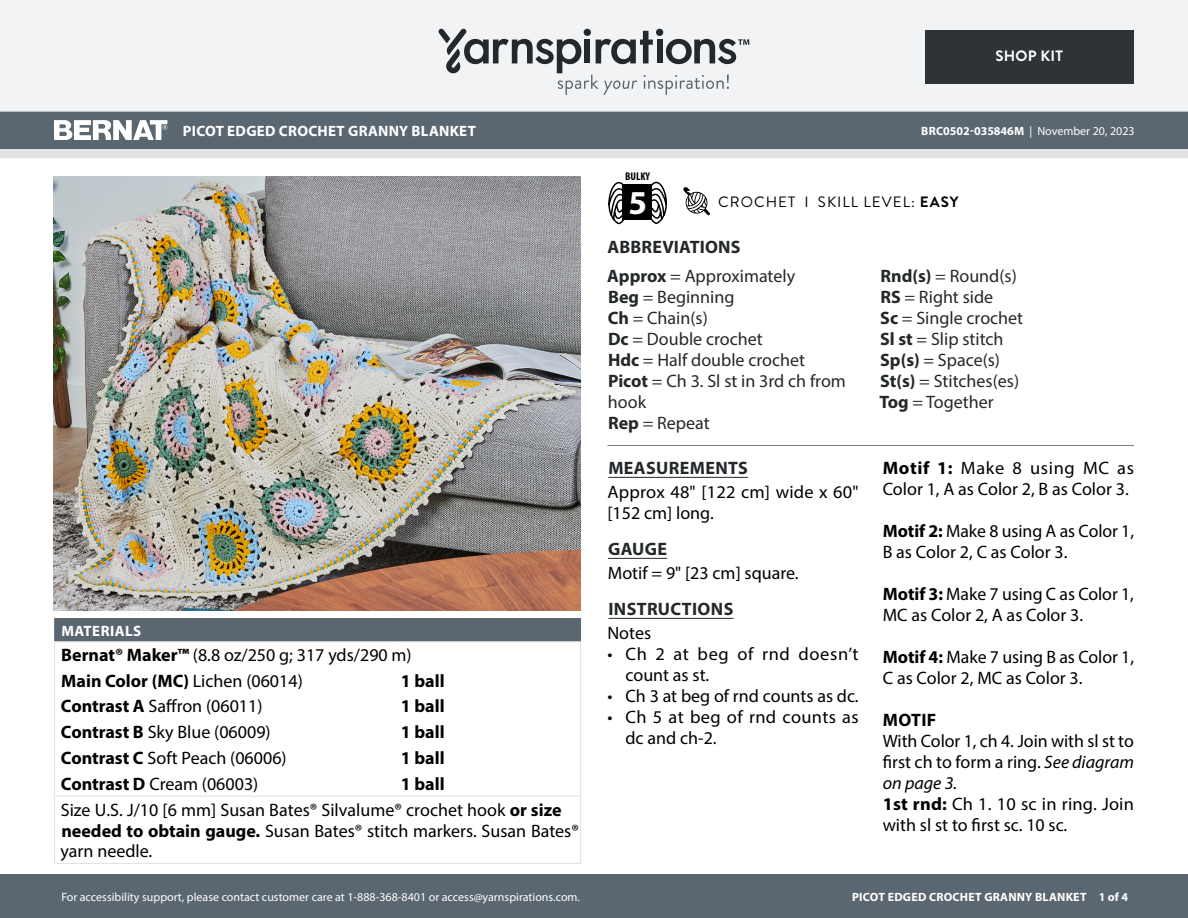
<style>
.page{position:relative;width:1188px;height:918px;background:#fff}
.page>*{position:absolute;margin:0;border:0;box-sizing:border-box;transform-origin:0 0}
.t1{font:700 33.6px "Myriad Pro";color:#fff}
.Body_-__Auto_Style_with_Keep_lines_toget{font:18px/21px "Myriad Pro";color:#000}
.Abbreviations_-_With_auto_styling{font:18px/21px "Myriad Pro";color:#24282a}
.Materials_-_Needle___Supplies_Info{font:18px/21px "Myriad Pro";color:#000}
.Material_-__Colors_information{font:18px "Myriad Pro";color:#000}
.Material_-__Colors_information-2{font:700 18px "Myriad Pro";color:#000}
.Body_-_HEADERS_-_Underline{font:700 18px "Myriad Pro";letter-spacing:.02em;color:#24282a}
.Materials_-_Brand___Product_Info{font:18px "Myriad Pro";color:#000}
.Materials_-_Needle___Supplies_Info-2{font:18px/21px "Myriad Pro";letter-spacing:.02em;color:#000}
.Materials_-_Needle___Supplies_Info-3{font:18px/21px "Myriad Pro";letter-spacing:.035em;color:#000}
.Body_-_NO_Automatic_styling{font:18px "Myriad Pro";color:#000}
.Body_-_SUBHEADS{font:700 18px "Myriad Pro";letter-spacing:.02em;color:#000}
.Materials_-__Header_in_dark_gray_box{font:700 15px "Myriad Pro";letter-spacing:.02em;color:#fff}
.t2{font:15px "Brandon Grotesque";letter-spacing:.07em;color:#000}
.t3{font:700 15px "Brandon Grotesque";letter-spacing:.02em;color:#fff}
.t4{font:12px "Myriad Pro";color:#fff}
.t5{font:700 12px "Myriad Pro";letter-spacing:.02em;color:#fff}
.t6{font:700 condensed 11.25px "Myriad Pro";color:#000}
.s1{font-weight:700}
.s2{font-weight:400}
.s3{font-style:italic}
</style>
<div class="page">
<div style="left:0;top:875px;width:1188px;height:43px;background:#5a6670"></div>
<div style="left:0;top:149px;width:1188px;height:9px;background:#e4e3e3"></div>
<div style="left:0;top:111px;width:1188px;height:38px;background:#5a6670"></div>
<div style="left:0;top:0;width:1188px;height:112px;background:#f2f3f4"></div>
<svg style="left:438px;top:29px;width:311px;height:66px"></svg>
<div style="left:925px;top:30px;width:209px;height:54px;background:#2f3336"></div>
<svg style="left:683px;top:187px;width:27px;height:28px"></svg>
<svg style="left:608px;top:181px;width:18px;height:43px"></svg>
<svg style="left:649px;top:181px;width:18px;height:43px"></svg>
<div style="left:622px;top:185px;width:30px;height:35px;background:#000"></div>
<svg style="left:54px;top:120px;width:113px;height:20px"></svg>
<hr style="left:608px;top:445px;width:526px;height:1px;background:#7d7d7d">
<hr style="left:608px;top:477px;width:140px;height:1px;background:#24282a">
<hr style="left:608px;top:558px;width:59px;height:1px;background:#24282a">
<hr style="left:608px;top:618px;width:126px;height:1px;background:#24282a">
<img style="left:54px;top:176px;width:527px;height:435px">
<div style="left:55px;top:619px;width:525px;height:23px;background:#5a6670"></div>
<hr style="left:54px;top:618px;width:342px;height:1px;background:#5a6670">
<hr style="left:396px;top:618px;width:185px;height:1px;background:#5a6670">
<hr style="left:54px;top:641px;width:342px;height:1px;background:#e4e3e3">
<hr style="left:396px;top:641px;width:185px;height:1px;background:#e4e3e3">
<svg style="left:54px;top:619px;width:1px;height:176px"></svg>
<svg style="left:580px;top:619px;width:1px;height:176px"></svg>
<hr style="left:54px;top:796px;width:1px;height:67px;background:#e4e3e3">
<hr style="left:54px;top:795px;width:342px;height:1px;background:#e4e3e3">
<hr style="left:396px;top:795px;width:185px;height:1px;background:#e4e3e3">
<hr style="left:580px;top:796px;width:1px;height:67px;background:#e4e3e3">
<hr style="left:54px;top:863px;width:342px;height:1px;background:#e4e3e3">
<hr style="left:396px;top:863px;width:185px;height:1px;background:#e4e3e3">
<p class="Materials_-__Header_in_dark_gray_box" style="left:183px;top:121px;width:295px">PICOT EDGED CROCHET GRANNY BLANKET</p>
<p class="Materials_-__Header_in_dark_gray_box" style="left:61px;top:621px;width:81px">MATERIALS</p>
<p class="Materials_-_Brand___Product_Info" style="left:61px;top:644px;width:352px"><span class="s1">Bernat® Maker™</span> (8.8 oz/250 g; 317 yds/290 m)</p>
<p class="Material_-__Colors_information-2" style="left:61px;top:669px;width:243px">Main Color (MC) <span class="s2">Lichen (06014)</span></p>
<p class="Material_-__Colors_information-2" style="left:401px;top:669px;width:45px">1 ball</p>
<p class="Material_-__Colors_information" style="left:61px;top:695px;width:203px"><span class="s1">Contrast A</span> Saffron (06011)</p>
<p class="Material_-__Colors_information-2" style="left:401px;top:694px;width:45px">1 ball</p>
<p class="Material_-__Colors_information" style="left:61px;top:721px;width:211px"><span class="s1">Contrast B</span> Sky Blue (06009)</p>
<p class="Material_-__Colors_information-2" style="left:401px;top:721px;width:45px">1 ball</p>
<p class="Material_-__Colors_information" style="left:61px;top:747px;width:227px"><span class="s1">Contrast C</span> Soft Peach (06006)</p>
<p class="Material_-__Colors_information-2" style="left:401px;top:747px;width:45px">1 ball</p>
<p class="Material_-__Colors_information" style="left:61px;top:773px;width:199px"><span class="s1">Contrast D</span> Cream (06003)</p>
<p class="Material_-__Colors_information-2" style="left:401px;top:772px;width:45px">1 ball</p>
<p class="Materials_-_Needle___Supplies_Info" style="left:61px;top:799px;width:520px">Size U.S. J/10 [6 mm] Susan Bates® Silvalume® crochet hook <span class="s1">or size needed to obtain gauge.</span> Susan Bates® stitch markers. Susan Bates® yarn needle.</p>
<p class="t4" style="left:61px;top:889px;width:520px">For accessibility support, please contact customer care at 1-888-368-8401 or access@yarnspirations.com.</p>
<p class="t3" style="left:995px;top:46px;width:69px">SHOP KIT</p>
<p class="t6" style="left:625px;top:169px;width:26px">BULKY</p>
<h1 class="t1" style="left:629px;top:180px;width:20px">5</h1>
<p class="t4" style="left:921px;top:124px;width:215px"><span class="s1">BRC0502-035846M</span> | November 20, 2023</p>
<p class="t2" style="left:718px;top:192px;width:242px">CROCHET I SKILL LEVEL: <span class="s1">EASY</span></p>
<p class="Body_-_HEADERS_-_Underline" style="left:608px;top:235px;width:135px">ABBREVIATIONS</p>
<p class="Abbreviations_-_With_auto_styling" style="left:607px;top:265px;width:189px"><span class="s1">Approx</span> = Approximately</p>
<p class="Abbreviations_-_With_auto_styling" style="left:608px;top:286px;width:128px"><span class="s1">Beg</span> = Beginning</p>
<p class="Abbreviations_-_With_auto_styling" style="left:608px;top:307px;width:102px"><span class="s1">Ch</span> = Chain(s)</p>
<p class="Abbreviations_-_With_auto_styling" style="left:608px;top:328px;width:156px"><span class="s1">Dc</span> = Double crochet</p>
<p class="Abbreviations_-_With_auto_styling" style="left:608px;top:349px;width:199px"><span class="s1">Hdc</span> = Half double crochet</p>
<p class="Abbreviations_-_With_auto_styling" style="left:608px;top:370px;width:239px"><span class="s1">Picot</span> = Ch 3. Sl st in 3rd ch from hook</p>
<p class="Abbreviations_-_With_auto_styling" style="left:608px;top:412px;width:103px"><span class="s1">Rep</span> = Repeat</p>
<p class="Body_-_HEADERS_-_Underline" style="left:608px;top:457px;width:141px">MEASUREMENTS</p>
<p class="Body_-__Auto_Style_with_Keep_lines_toget" style="left:608px;top:482px;width:253px">Approx 48" [122 cm] wide x 60" [152 cm] long.</p>
<p class="Body_-_HEADERS_-_Underline" style="left:608px;top:538px;width:61px">GAUGE</p>
<p class="Body_-_NO_Automatic_styling" style="left:608px;top:562px;width:192px">Motif = 9" [23 cm] square.</p>
<p class="Body_-_HEADERS_-_Underline" style="left:608px;top:598px;width:126px">INSTRUCTIONS</p>
<p class="Body_-__Auto_Style_with_Keep_lines_toget" style="left:607px;top:623px;width:45px">Notes</p>
<p class="Materials_-_Needle___Supplies_Info-3" style="left:626px;top:644px;width:235px;text-indent:-18px">• Ch 2 at beg of rnd doesn’t count as st.</p>
<p class="Materials_-_Needle___Supplies_Info" style="left:608px;top:686px;width:253px">• Ch 3 at beg of rnd counts as dc.</p>
<p class="Materials_-_Needle___Supplies_Info-2" style="left:626px;top:707px;width:235px;text-indent:-18px">• Ch 5 at beg of rnd counts as dc and ch-2.</p>
<p class="Abbreviations_-_With_auto_styling" style="left:880px;top:265px;width:138px"><span class="s1">Rnd(s)</span> = Round(s)</p>
<p class="Abbreviations_-_With_auto_styling" style="left:880px;top:286px;width:114px"><span class="s1">RS</span> = Right side</p>
<p class="Abbreviations_-_With_auto_styling" style="left:880px;top:307px;width:145px"><span class="s1">Sc</span> = Single crochet</p>
<p class="Abbreviations_-_With_auto_styling" style="left:880px;top:328px;width:125px"><span class="s1">Sl st</span> = Slip stitch</p>
<p class="Abbreviations_-_With_auto_styling" style="left:880px;top:349px;width:121px"><span class="s1">Sp(s)</span> = Space(s)</p>
<p class="Abbreviations_-_With_auto_styling" style="left:880px;top:370px;width:140px"><span class="s1">St(s)</span> = Stitches(es)</p>
<p class="Abbreviations_-_With_auto_styling" style="left:879px;top:391px;width:116px"><span class="s1">Tog</span> = Together</p>
<p class="Body_-__Auto_Style_with_Keep_lines_toget" style="left:883px;top:458px;width:253px"><span class="s1">Motif 1:</span> Make 8 using MC as<br>Color 1, A as Color 2, B as Color 3.</p>
<p class="Body_-__Auto_Style_with_Keep_lines_toget" style="left:883px;top:521px;width:253px"><span class="s1">Motif 2:</span> Make 8 using A as Color 1,<br>B as Color 2, C as Color 3.</p>
<p class="Body_-__Auto_Style_with_Keep_lines_toget" style="left:883px;top:584px;width:253px"><span class="s1">Motif 3:</span> Make 7 using C as Color 1,<br>MC as Color 2, A as Color 3.</p>
<p class="Body_-__Auto_Style_with_Keep_lines_toget" style="left:883px;top:647px;width:253px"><span class="s1">Motif 4:</span> Make 7 using B as Color 1,<br>C as Color 2, MC as Color 3.</p>
<p class="Body_-_SUBHEADS" style="left:883px;top:709px;width:55px">MOTIF</p>
<p class="Body_-__Auto_Style_with_Keep_lines_toget" style="left:883px;top:731px;width:253px;text-align:justify">With Color 1, ch 4. Join with sl st to first ch to form a ring. <span class="s3">See diagram on page 3.</span></p>
<p class="Body_-__Auto_Style_with_Keep_lines_toget" style="left:883px;top:794px;width:253px"><span class="s1">1st rnd:</span> Ch 1. 10 sc in ring. Join with sl st to first sc. 10 sc.</p>
<p class="t5" style="left:852px;top:889px;width:277px">PICOT EDGED CROCHET GRANNY BLANKET 1 of 4</p>
</div>
